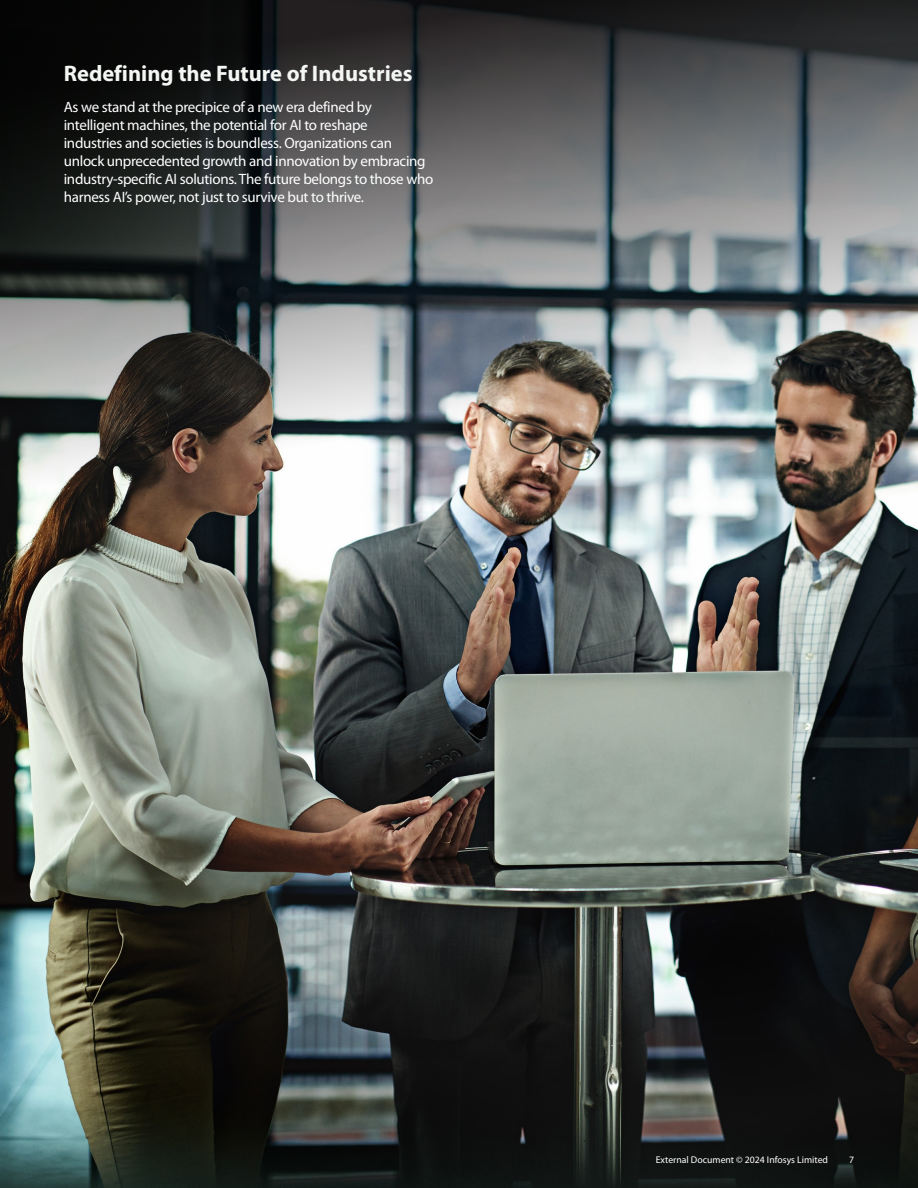
<style>
.page{position:relative;width:918px;height:1188px;background:#fff}
.page>*{position:absolute;margin:0;border:0;box-sizing:border-box;transform-origin:0 0}
.t1{font:700 22.5px "Myriad Pro";color:#f3f6f3}
.t2{font:15px/18px "Myriad Pro";letter-spacing:-.02em;color:#fff}
.t3{font:9.75px "Myriad Pro";color:#fff}
</style>
<div class="page">
<img style="left:0;top:638px;width:918px;height:550px">
<img style="left:0;top:0;width:918px;height:638px">
<h1 class="t1" style="left:64px;top:58px;width:350px">Redefining the Future of Industries</h1>
<p class="t2" style="left:64px;top:98px;width:371px">As we stand at the precipice of a new era defined by intelligent machines, the potential for AI to reshape<br>industries and societies is boundless. Organizations can unlock unprecedented growth and innovation by embracing industry-specific AI solutions. The future belongs to those who harness AI’s power, not just to survive but to thrive.</p>
<p class="t3" style="left:656px;top:1154px;width:174px">External Document © 2024 Infosys Limited</p>
<p class="t3" style="left:849px;top:1154px;width:7px">7</p>
</div>
